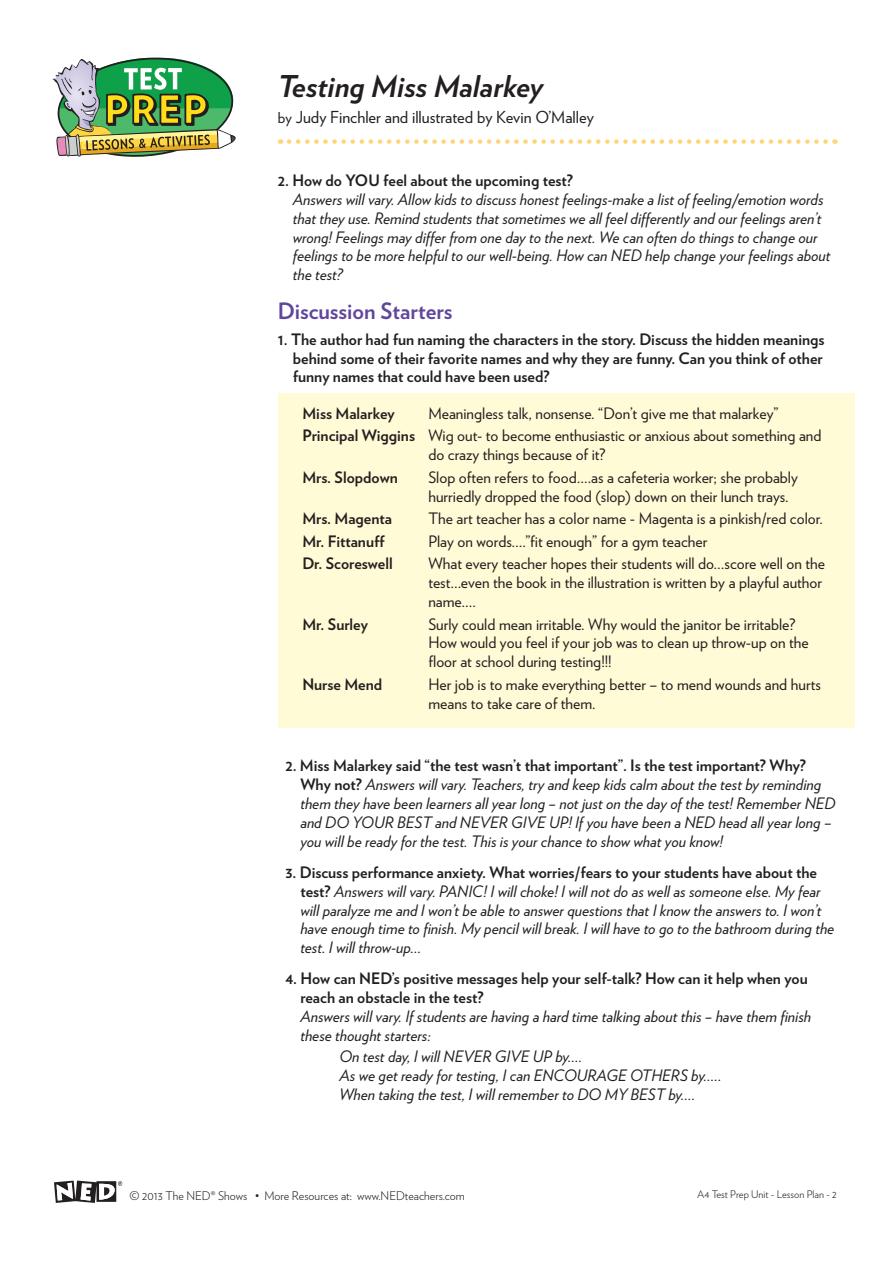
<style>
.page{position:relative;width:893px;height:1263px;background:#fff}
.page>*{position:absolute;margin:0;border:0;box-sizing:border-box;transform-origin:0 0}
.t1{font:italic 700 30px "Verlag";color:#231f20}
.t2{font:700 22.5px "Verlag";color:#60479d}
.t3{font:16.5px "Verlag";color:#231f20}
.t4{font:italic 15.75px/18.9px "Verlag";color:#231f20}
.t5{font:15.75px/18.9px "Verlag";color:#231f20}
.t6{font:700 15.75px/18.9px "Verlag";color:#231f20;text-align:justify}
.t7{font:300 12px "Verlag";color:#231f20}
.t8{font:300 10.5px "Verlag";color:#231f20}
.s1{font-size:15px}
.s2{font-weight:700}
.s3{font-weight:700;font-style:normal}
</style>
<div class="page">
<svg style="left:289px;top:139px;width:546px;height:5px"></svg>
<svg style="left:52px;top:57px;width:184px;height:100px"></svg>
<div style="left:278px;top:393px;width:577px;height:335px;background:#fffbd6"></div>
<svg style="left:54px;top:1180px;width:69px;height:23px"></svg>
<h1 class="t1" style="left:278px;top:62px;width:267px">Testing Miss Malarkey</h1>
<p class="t3" style="left:278px;top:104px;width:318px"><span class="s1">by</span> Judy Finchler and illustrated by Kevin O’Malley</p>
<p class="t6" style="left:278px;top:170px;width:297px">2. How do YOU feel about the upcoming test?</p>
<p class="t4" style="left:293px;top:189px;width:539px">Answers will vary. Allow kids to discuss honest feelings-make a list of feeling/emotion words that they use. Remind students that sometimes we all feel differently and our feelings aren’t wrong! Feelings may differ from one day to the next. We can often do things to change our feelings to be more helpful to our well-being. How can NED help change your feelings about the test?</p>
<h2 class="t2" style="left:278px;top:293px;width:176px">Discussion Starters</h2>
<p class="t6" style="left:293px;top:329px;width:533px;text-indent:-15px">1. The author had fun naming the characters in the story. Discuss the hidden meanings behind some of their favorite names and why they are funny. Can you think of other funny names that could have been used?</p>
<p class="t5" style="left:302px;top:401px;width:521px;line-height:22.5px;text-indent:126px">Meaningless talk, nonsense. “Don’t give me that malarkey”<br><span class="s2">Principal Wiggins</span> Wig out- to become enthusiastic or anxious about something and</p>
<p class="t5" style="left:428px;top:444px;width:179px">do crazy things because of it?</p>
<p class="t6" style="left:302px;top:467px;width:97px">Mrs. Slopdown</p>
<p class="t5" style="left:428px;top:467px;width:371px">Slop often refers to food….as a cafeteria worker; she probably hurriedly dropped the food (slop) down on their lunch trays.</p>
<p class="t6" style="left:302px;top:508px;width:91px">Mrs. Magenta</p>
<p class="t5" style="left:428px;top:508px;width:396px">The art teacher has a color name - Magenta is a pinkish/red color.</p>
<p class="t6" style="left:302px;top:531px;width:84px">Mr. Fittanuff</p>
<p class="t5" style="left:428px;top:531px;width:280px">Play on words….”fit enough” for a gym teacher</p>
<p class="t6" style="left:302px;top:553px;width:92px">Dr. Scoreswell</p>
<p class="t5" style="left:428px;top:553px;width:398px">What every teacher hopes their students will do…score well on the test…even the book in the illustration is written by a playful author name….</p>
<p class="t6" style="left:302px;top:614px;width:67px">Mr. Surley</p>
<p class="t5" style="left:428px;top:614px;width:382px">Surly could mean irritable. Why would the janitor be irritable?<br>How would you feel if your job was to clean up throw-up on the floor at school during testing!!!</p>
<p class="t6" style="left:302px;top:674px;width:81px">Nurse Mend</p>
<p class="t5" style="left:428px;top:674px;width:394px">Her job is to make everything better – to mend wounds and hurts means to take care of them.</p>
<p class="t6" style="left:302px;top:403px;width:94px">Miss Malarkey</p>
<p class="t4" style="left:300px;top:755px;width:537px;text-indent:-15px"><span class="s3">2. Miss Malarkey said “the test wasn’t that important”. Is the test important? Why?<br>Why not?</span> Answers will vary. Teachers, try and keep kids calm about the test by reminding them they have been learners all year long – not just on the day of the test! Remember NED and DO YOUR BEST and NEVER GIVE UP! If you have been a NED head all year long – you will be ready for the test. This is your chance to show what you know!</p>
<p class="t4" style="left:300px;top:862px;width:535px;text-indent:-15px"><span class="s3">3. Discuss performance anxiety. What worries/fears to your students have about the test?</span> Answers will vary. PANIC! I will choke! I will not do as well as someone else. My fear will paralyze me and I won’t be able to answer questions that I know the answers to. I won’t have enough time to finish. My pencil will break. I will have to go to the bathroom during the test. I will throw-up…</p>
<p class="t6" style="left:300px;top:968px;width:509px;text-indent:-15px">4. How can NED’s positive messages help your self-talk? How can it help when you reach an obstacle in the test?</p>
<p class="t4" style="left:300px;top:1006px;width:512px">Answers will vary. If students are having a hard time talking about this – have them finish these thought starters:</p>
<p class="t4" style="left:339px;top:1046px;width:384px">On test day, I will NEVER GIVE UP by….<br>As we get ready for testing, I can ENCOURAGE OTHERS by…..<br>When taking the test, I will remember to DO MY BEST by….</p>
<p class="t7" style="left:130px;top:1187px;width:337px">© 2013 The NED® Shows • More Resources at: www.NEDteachers.com</p>
<p class="t8" style="left:697px;top:1186px;width:141px">A4 Test Prep Unit - Lesson Plan - 2</p>
</div>
